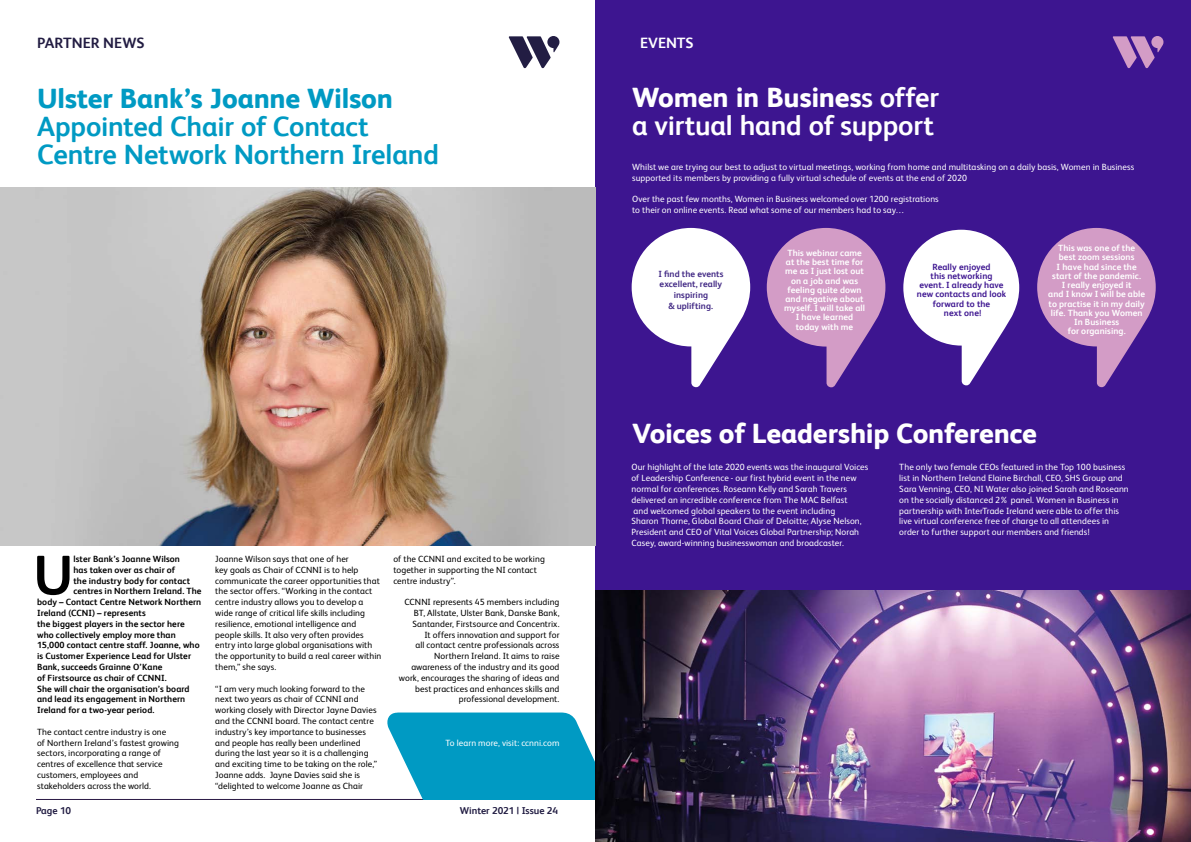
<style>
.page{position:relative;width:1191px;height:842px;background:#fff}
.page>*{position:absolute;margin:0;border:0;box-sizing:border-box;transform-origin:0 0}
.t1{font:700 55.8px "FS Albert";color:#000}
.t2{font:700 28px/28px "FS Albert";letter-spacing:-.01em;color:#009ac3}
.t3{font:700 28px/28px "FS Albert";letter-spacing:-.005em;color:#fff}
.t4{font:800 28px "FS Albert";letter-spacing:-.01em;color:#fff}
.t5{font:800 28px "FS Albert";letter-spacing:-.005em;color:#009ac3}
.t6{font:700 15px "FS Albert";color:#221c42}
.t7{font:700 15px "FS Albert";color:#fff}
.t8{font:700 10px "FS Albert";color:#221d43}
.t9{font:9px/10.8px "FS Albert";letter-spacing:.01em;color:#000}
.t10{font:9px/10.8px "FS Albert";letter-spacing:.01em;color:#fff}
.t11{font:700 9px "FS Albert";letter-spacing:.01em;color:#000}
.t12{font:700 9px/9.2px "FS Albert";letter-spacing:.01em;color:#fff;text-align:center}
.t13{font:700 9px/9.2px "FS Albert";letter-spacing:.005em;color:#3d1590;text-align:center}
.t14{font:700 9px/10.8px "FS Albert";letter-spacing:.005em;color:#412884;text-align:center}
.s1{font-weight:800}
</style>
<div class="page">
<svg style="left:508px;top:36px;width:51px;height:32px"></svg>
<hr style="left:36px;top:799px;width:523px;height:1px;background:#2a1945">
<svg style="left:387px;top:712px;width:208px;height:87px;background:#1da5c9"></svg>
<div style="left:595px;top:0;width:596px;height:784px;background:#3d1590"></div>
<svg style="left:1112px;top:36px;width:51px;height:32px"></svg>
<svg style="left:631px;top:228px;width:119px;height:159px"></svg>
<svg style="left:903px;top:230px;width:116px;height:155px"></svg>
<svg style="left:1037px;top:228px;width:118px;height:159px"></svg>
<svg style="left:766px;top:228px;width:119px;height:159px"></svg>
<img style="left:595px;top:590px;width:596px;height:252px">
<img style="left:0;top:187px;width:595px;height:359px">
<h3 class="t6" style="left:37px;top:34px;width:109px">PARTNER NEWS</h3>
<h2 class="t5" style="left:37px;top:82px;width:357px">Ulster Bank’s Joanne Wilson</h2>
<h2 class="t2" style="left:37px;top:112px;width:403px">Appointed Chair of Contact<br>Centre Network Northern Ireland</h2>
<h1 class="t1" style="left:33px;top:543px;width:42px">U</h1>
<p class="t11" style="left:73px;top:554px;width:108px">lster Bank’s Joanne Wilson</p>
<p class="t11" style="left:73px;top:564px;width:103px">has taken over as chair of</p>
<p class="t11" style="left:73px;top:575px;width:118px">the industry body for contact</p>
<p class="t11" style="left:73px;top:586px;width:130px">centres in Northern Ireland. The</p>
<p class="t11" style="left:37px;top:597px;width:166px">body – Contact Centre Network Northern</p>
<p class="t11" style="left:37px;top:608px;width:110px">Ireland (CCNI) – represents</p>
<p class="t11" style="left:37px;top:618px;width:149px">the biggest players in the sector here</p>
<p class="t11" style="left:37px;top:629px;width:140px">who collectively employ more than</p>
<p class="t11" style="left:37px;top:640px;width:164px">15,000 contact centre staff. Joanne, who</p>
<p class="t11" style="left:37px;top:651px;width:155px">is Customer Experience Lead for Ulster</p>
<p class="t11" style="left:37px;top:662px;width:127px">Bank, succeeds Grainne O’Kane</p>
<p class="t11" style="left:37px;top:672px;width:131px">of Firstsource as chair of CCNNI.</p>
<p class="t11" style="left:37px;top:683px;width:154px">She will chair the organisation’s board</p>
<p class="t11" style="left:37px;top:694px;width:150px">and lead its engagement in Northern</p>
<p class="t11" style="left:37px;top:705px;width:119px">Ireland for a two-year period.</p>
<p class="t9" style="left:37px;top:726px;width:143px">The contact centre industry is one<br>of Northern Ireland’s fastest growing sectors, incorporating a range of centres of excellence that service customers, employees and stakeholders across the world.</p>
<p class="t9" style="left:215px;top:553px;width:168px">Joanne Wilson says that one of her<br>key goals as Chair of CCNNI is to help communicate the career opportunities that the sector offers. “Working in the contact centre industry allows you to develop a wide range of critical life skills including resilience, emotional intelligence and people skills. It also very often provides entry into large global organisations with the opportunity to build a real career within them,” she says.</p>
<p class="t9" style="left:215px;top:683px;width:163px">“I am very much looking forward to the next two years as chair of CCNNI and working closely with Director Jayne Davies and the CCNNI board. The contact centre industry’s key importance to businesses and people has really been underlined during the last year so it is a challenging and exciting time to be taking on the role,” Joanne adds. Jayne Davies said she is “delighted to welcome Joanne as Chair</p>
<p class="t9" style="left:393px;top:553px;width:153px">of the CCNNI and excited to be working together in supporting the NI contact centre industry”.</p>
<p class="t9" style="left:399px;top:597px;width:162px;text-align:right">CCNNI represents 45 members including BT, Allstate, Ulster Bank, Danske Bank, Santander, Firstsource and Concentrix.<br>It offers innovation and support for<br>all contact centre professionals across Northern Ireland. It aims to raise awareness of the industry and its good work, encourages the sharing of ideas and best practices and enhances skills and professional development.</p>
<p class="t10" style="left:445px;top:737px;width:115px">To learn more, visit: ccnni.com</p>
<p class="t8" style="left:36px;top:804px;width:37px">Page 10</p>
<p class="t8" style="left:460px;top:804px;width:100px">Winter 2021 | Issue 24</p>
<h3 class="t7" style="left:640px;top:34px;width:55px">EVENTS</h3>
<h2 class="t3" style="left:632px;top:83px;width:308px"><span class="s1">Women in Busines</span>s offer a virtual hand of support</h2>
<p class="t10" style="left:632px;top:161px;width:503px">Whilst we are trying our best to adjust to virtual meetings, working from home and multitasking on a daily basis, Women in Business supported its members by providing a fully virtual schedule of events at the end of 2020</p>
<p class="t10" style="left:632px;top:194px;width:308px">Over the past few months, Women in Business welcomed over 1200 registrations to their on online events. Read what some of our members had to say…</p>
<p class="t12" style="left:784px;top:248px;width:82px">This webinar came at the best time for me as I just lost out on a job and was feeling quite down and negative about myself. I will take all<br>I have learned today with me</p>
<p class="t14" style="left:658px;top:268px;width:67px">I find the events excellent, really inspiring<br>&amp; uplifting.</p>
<p class="t13" style="left:917px;top:262px;width:91px">Really enjoyed<br>this networking<br>event. I already have new contacts and look forward to the<br>next one!</p>
<p class="t12" style="left:1048px;top:243px;width:98px">This was one of the<br>best zoom sessions<br>I have had since the start of the pandemic.<br>I really enjoyed it<br>and I know I will be able to practise it in my daily life. Thank you Women<br>In Business<br>for organising.</p>
<h2 class="t4" style="left:632px;top:416px;width:406px">Voices of Leadership Conference</h2>
<p class="t10" style="left:631px;top:462px;width:238px">Our highlight of the late 2020 events was the inaugural Voices of Leadership Conference - our first hybrid event in the new normal for conferences. Roseann Kelly and Sarah Travers delivered an incredible conference from The MAC Belfast<br>and welcomed global speakers to the event including<br>Sharon Thorne, Global Board Chair of Deloitte; Alyse Nelson, President and CEO of Vital Voices Global Partnership; Norah Casey, award-winning businesswoman and broadcaster.</p>
<p class="t10" style="left:899px;top:462px;width:231px">The only two female CEOs featured in the Top 100 business list in Northern Ireland Elaine Birchall, CEO, SHS Group and Sara Venning, CEO, NI Water also joined Sarah and Roseann on the socially distanced 2% panel. Women in Business in partnership with InterTrade Ireland were able to offer this live virtual conference free of charge to all attendees in order to further support our members and friends!</p>
</div>
